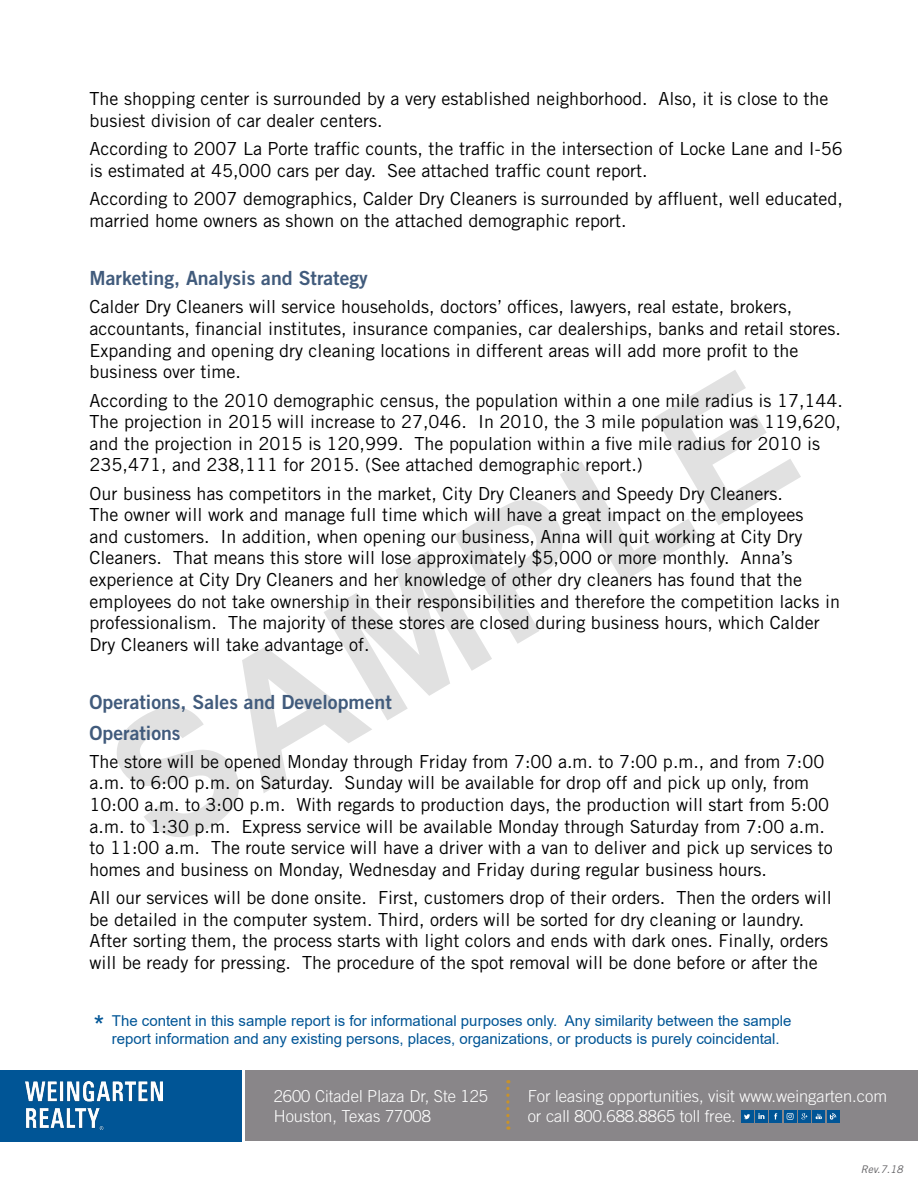
<style>
.page{position:relative;width:918px;height:1188px;background:#fff}
.page>*{position:absolute;margin:0;border:0;box-sizing:border-box;transform-origin:0 0}
.t1{font:700 175.65px "Arial";color:#000}
.t2{font:19.5px/30.2px "Trade Gothic Bold Two";color:#415b7c}
.t3{font:18px/21.6px "Trade Gothic";color:#000}
.t4{font:300 16.5px/19.8px "Trade Gothic";color:#fff}
.t5{font:15px/18px "Arial";color:#005596;text-align:center}
.t6{font:italic 10.5px "Trade Gothic";color:#626164}
.s1{font-size:27px}
</style>
<div class="page">
<div style="left:245px;top:1071px;width:673px;height:70px;background:#898689"></div>
<div style="left:0;top:1070px;width:242px;height:71px;background:#005596"></div>
<img style="left:25px;top:1082px;width:138px;height:48px">
<div style="left:741px;top:1110px;width:12px;height:13px;background:#005596"></div>
<svg style="left:744px;top:1114px;width:6px;height:5px"></svg>
<div style="left:755px;top:1110px;width:13px;height:13px;background:#005596"></div>
<svg style="left:758px;top:1113px;width:7px;height:6px"></svg>
<div style="left:770px;top:1110px;width:12px;height:13px;background:#005596"></div>
<svg style="left:774px;top:1113px;width:3px;height:7px"></svg>
<div style="left:798px;top:1110px;width:13px;height:13px;background:#005596"></div>
<svg style="left:801px;top:1113px;width:6px;height:7px"></svg>
<div style="left:813px;top:1110px;width:12px;height:13px;background:#005596"></div>
<svg style="left:816px;top:1114px;width:6px;height:5px"></svg>
<div style="left:827px;top:1110px;width:12px;height:13px;background:#005596"></div>
<svg style="left:830px;top:1113px;width:6px;height:7px"></svg>
<div style="left:784px;top:1110px;width:12px;height:13px;background:#005596"></div>
<svg style="left:787px;top:1113px;width:7px;height:7px"></svg>
<svg style="left:506px;top:1080px;width:4px;height:50px"></svg>
<p class="t3" style="left:90px;top:88px;width:740px">The shopping center is surrounded by a very established neighborhood. Also, it is close to the busiest division of car dealer centers.</p>
<p class="t3" style="left:90px;top:138px;width:755px">According to 2007 La Porte traffic counts, the traffic in the intersection of Locke Lane and I-56 is estimated at 45,000 cars per day. See attached traffic count report.</p>
<p class="t3" style="left:90px;top:188px;width:755px">According to 2007 demographics, Calder Dry Cleaners is surrounded by affluent, well educated, married home owners as shown on the attached demographic report.</p>
<p class="t2" style="left:90px;top:263px;width:280px">Marketing, Analysis and Strategy</p>
<p class="t3" style="left:90px;top:296px;width:753px">Calder Dry Cleaners will service households, doctors’ offices, lawyers, real estate, brokers, accountants, financial institutes, insurance companies, car dealerships, banks and retail stores.<br>Expanding and opening dry cleaning locations in different areas will add more profit to the business over time.</p>
<p class="t3" style="left:90px;top:389px;width:755px">According to the 2010 demographic census, the population within a one mile radius is 17,144.<br>The projection in 2015 will increase to 27,046. In 2010, the 3 mile population was 119,620, and the projection in 2015 is 120,999. The population within a five mile radius for 2010 is 235,471, and 238,111 for 2015. (See attached demographic report.)</p>
<p class="t3" style="left:90px;top:482px;width:752px">Our business has competitors in the market, City Dry Cleaners and Speedy Dry Cleaners.<br>The owner will work and manage full time which will have a great impact on the employees<br>and customers. In addition, when opening our business, Anna will quit working at City Dry Cleaners. That means this store will lose approximately $5,000 or more monthly. Anna’s experience at City Dry Cleaners and her knowledge of other dry cleaners has found that the employees do not take ownership in their responsibilities and therefore the competition lacks in professionalism. The majority of these stores are closed during business hours, which Calder Dry Cleaners will take advantage of.</p>
<h1 class="t1" style="left:65px;top:699px;width:756px;rotate:-31deg">SAMPLE</h1>
<p class="t2" style="left:90px;top:687px;width:304px">Operations, Sales and Development<br>Operations</p>
<p class="t3" style="left:90px;top:750px;width:745px">The store will be opened Monday through Friday from 7:00 a.m. to 7:00 p.m., and from 7:00 a.m. to 6:00 p.m. on Saturday. Sunday will be available for drop off and pick up only, from 10:00 a.m. to 3:00 p.m. With regards to production days, the production will start from 5:00 a.m. to 1:30 p.m. Express service will be available Monday through Saturday from 7:00 a.m. to 11:00 a.m. The route service will have a driver with a van to deliver and pick up services to homes and business on Monday, Wednesday and Friday during regular business hours.</p>
<p class="t3" style="left:90px;top:887px;width:744px">All our services will be done onsite. First, customers drop of their orders. Then the orders will be detailed in the computer system. Third, orders will be sorted for dry cleaning or laundry.<br>After sorting them, the process starts with light colors and ends with dark ones. Finally, orders will be ready for pressing. The procedure of the spot removal will be done before or after the</p>
<p class="t5" style="left:94px;top:1012px;width:699px"><span class="s1">*</span> The content in this sample report is for informational purposes only. Any similarity between the sample report information and any existing persons, places, organizations, or products is purely coincidental.</p>
<p class="t4" style="left:274px;top:1086px;width:216px">2600 Citadel Plaza Dr, Ste 125<br>Houston, Texas 77008</p>
<p class="t4" style="left:528px;top:1086px;width:361px">For leasing opportunities, visit www.weingarten.com or call 800.688.8865 toll free.</p>
<p class="t6" style="left:861px;top:1163px;width:43px">Rev.7.18</p>
</div>
